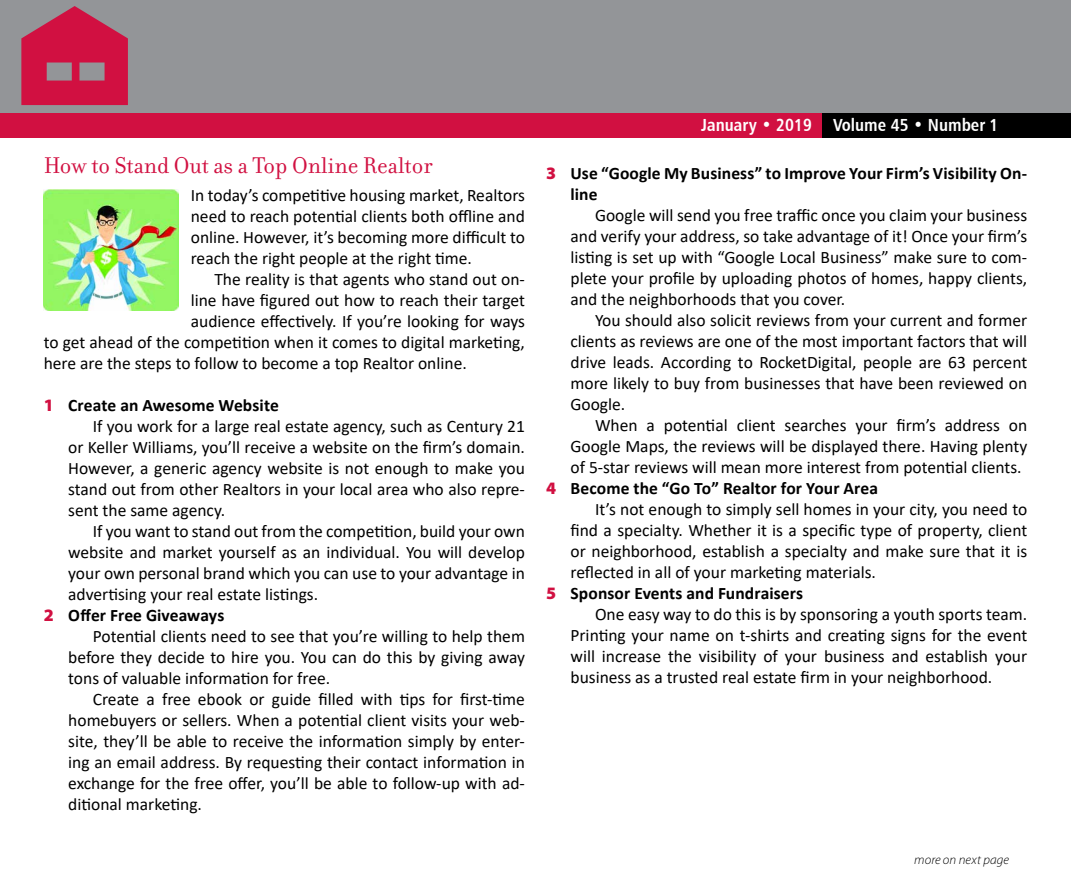
<style>
.page{position:relative;width:1071px;height:882px;background:#fff}
.page>*{position:absolute;margin:0;border:0;box-sizing:border-box;transform-origin:0 0}
.t1{font:24.5px "Filosofia";color:#d11041}
.t2{font:17.5px/21px "Calibri";color:#000;text-align:justify}
.t3{font:700 17.5px/21px "Calibri";letter-spacing:.005em;color:#000}
.t4{font:17.5px "Humanist 777 BT Bold Condensed B";color:#fff}
.t5{font:italic 300 13.12px "Myriad Pro";letter-spacing:.01em;color:#000}
.s1{font-family:"Myriad Pro";font-weight:900;color:#d11041}
</style>
<div class="page">
<div style="left:0;top:0;width:1071px;height:138px;background:#939598"></div>
<div style="left:693px;top:113px;width:378px;height:25px;background:#000"></div>
<div style="left:0;top:113px;width:822px;height:25px;background:#d11041"></div>
<svg style="left:21px;top:6px;width:107px;height:99px"></svg>
<img style="left:44px;top:189px;width:135px;height:122px">
<h1 class="t1" style="left:44px;top:151px;width:390px">How to Stand Out as a Top Online Realtor</h1>
<p class="t2" style="left:191px;top:184px;width:336px">In today’s competitive housing market, Realtors need to reach potential clients both offline and online. However, it’s becoming more difficult to reach the right people at the right time.</p>
<p class="t2" style="left:214px;top:268px;width:312px">The reality is that agents who stand out on-</p>
<p class="t2" style="left:191px;top:289px;width:336px">line have figured out how to reach their target</p>
<p class="t2" style="left:191px;top:310px;width:336px">audience effectively. If you’re looking for ways</p>
<p class="t2" style="left:44px;top:331px;width:483px">to get ahead of the competition when it comes to digital marketing,</p>
<p class="t2" style="left:44px;top:352px;width:425px">here are the steps to follow to become a top Realtor online.</p>
<p class="t3" style="left:44px;top:394px;width:237px"><span class="s1">1</span> Create an Awesome Website</p>
<p class="t2" style="left:93px;top:415px;width:434px">If you work for a large real estate agency, such as Century 21</p>
<p class="t2" style="left:68px;top:436px;width:458px">or Keller Williams, you’ll receive a website on the firm’s domain.</p>
<p class="t2" style="left:68px;top:457px;width:458px">However, a generic agency website is not enough to make you</p>
<p class="t2" style="left:68px;top:478px;width:458px">stand out from other Realtors in your local area who also repre-</p>
<p class="t2" style="left:68px;top:499px;width:158px">sent the same agency.</p>
<p class="t2" style="left:93px;top:520px;width:434px">If you want to stand out from the competition, build your own</p>
<p class="t2" style="left:68px;top:541px;width:458px">website and market yourself as an individual. You will develop</p>
<p class="t2" style="left:68px;top:562px;width:458px">your own personal brand which you can use to your advantage in</p>
<p class="t2" style="left:68px;top:583px;width:251px">advertising your real estate listings.</p>
<p class="t3" style="left:44px;top:604px;width:182px"><span class="s1">2</span> Offer Free Giveaways</p>
<p class="t2" style="left:93px;top:625px;width:434px">Potential clients need to see that you’re willing to help them</p>
<p class="t2" style="left:68px;top:646px;width:458px">before they decide to hire you. You can do this by giving away</p>
<p class="t2" style="left:68px;top:667px;width:263px">tons of valuable information for free.</p>
<p class="t2" style="left:93px;top:688px;width:434px">Create a free ebook or guide filled with tips for first-time</p>
<p class="t2" style="left:68px;top:709px;width:458px">homebuyers or sellers. When a potential client visits your web-</p>
<p class="t2" style="left:68px;top:730px;width:458px">site, they’ll be able to receive the information simply by enter-</p>
<p class="t2" style="left:68px;top:751px;width:458px">ing an email address. By requesting their contact information in</p>
<p class="t2" style="left:68px;top:772px;width:458px">exchange for the free offer, you’ll be able to follow-up with ad-</p>
<p class="t2" style="left:68px;top:793px;width:135px">ditional marketing.</p>
<p class="t4" style="left:701px;top:114px;width:299px">January • 2019 Volume 45 • Number 1</p>
<p class="t3" style="left:571px;top:163px;width:458px;text-indent:-24px"><span class="s1">3</span> Use “Google My Business” to Improve Your Firm’s Visibility On&shy;line</p>
<p class="t2" style="left:571px;top:205px;width:458px;text-indent:24px">Google will send you free traffic once you claim your business and verify your address, so take advantage of it! Once your firm’s listing is set up with “Google Local Business” make sure to com&shy;plete your profile by uploading photos of homes, happy clients, and the neighborhoods that you cover.</p>
<p class="t2" style="left:571px;top:310px;width:458px;text-indent:24px">You should also solicit reviews from your current and former clients as reviews are one of the most important factors that will drive leads. According to RocketDigital, people are 63 percent more likely to buy from businesses that have been reviewed on Google.</p>
<p class="t2" style="left:595px;top:415px;width:434px">When a potential client searches your firm’s address on</p>
<p class="t2" style="left:571px;top:436px;width:458px">Google Maps, the reviews will be displayed there. Having plenty</p>
<p class="t2" style="left:571px;top:457px;width:453px">of 5-star reviews will mean more interest from potential clients.</p>
<p class="t3" style="left:546px;top:478px;width:334px"><span class="s1">4</span> Become the “Go To” Realtor for Your Area</p>
<p class="t2" style="left:595px;top:499px;width:434px">It’s not enough to simply sell homes in your city, you need to</p>
<p class="t2" style="left:571px;top:520px;width:458px">find a specialty. Whether it is a specific type of property, client</p>
<p class="t2" style="left:571px;top:541px;width:458px">or neighborhood, establish a specialty and make sure that it is</p>
<p class="t2" style="left:571px;top:562px;width:307px">reflected in all of your marketing materials.</p>
<p class="t3" style="left:546px;top:583px;width:259px"><span class="s1">5</span> Sponsor Events and Fundraisers</p>
<p class="t2" style="left:595px;top:604px;width:434px">One easy way to do this is by sponsoring a youth sports team.</p>
<p class="t2" style="left:571px;top:625px;width:458px">Printing your name on t-shirts and creating signs for the event</p>
<p class="t2" style="left:571px;top:646px;width:458px">will increase the visibility of your business and establish your</p>
<p class="t2" style="left:571px;top:667px;width:423px">business as a trusted real estate firm in your neighborhood.</p>
<p class="t5" style="left:914px;top:853px;width:96px">more on next page</p>
</div>
